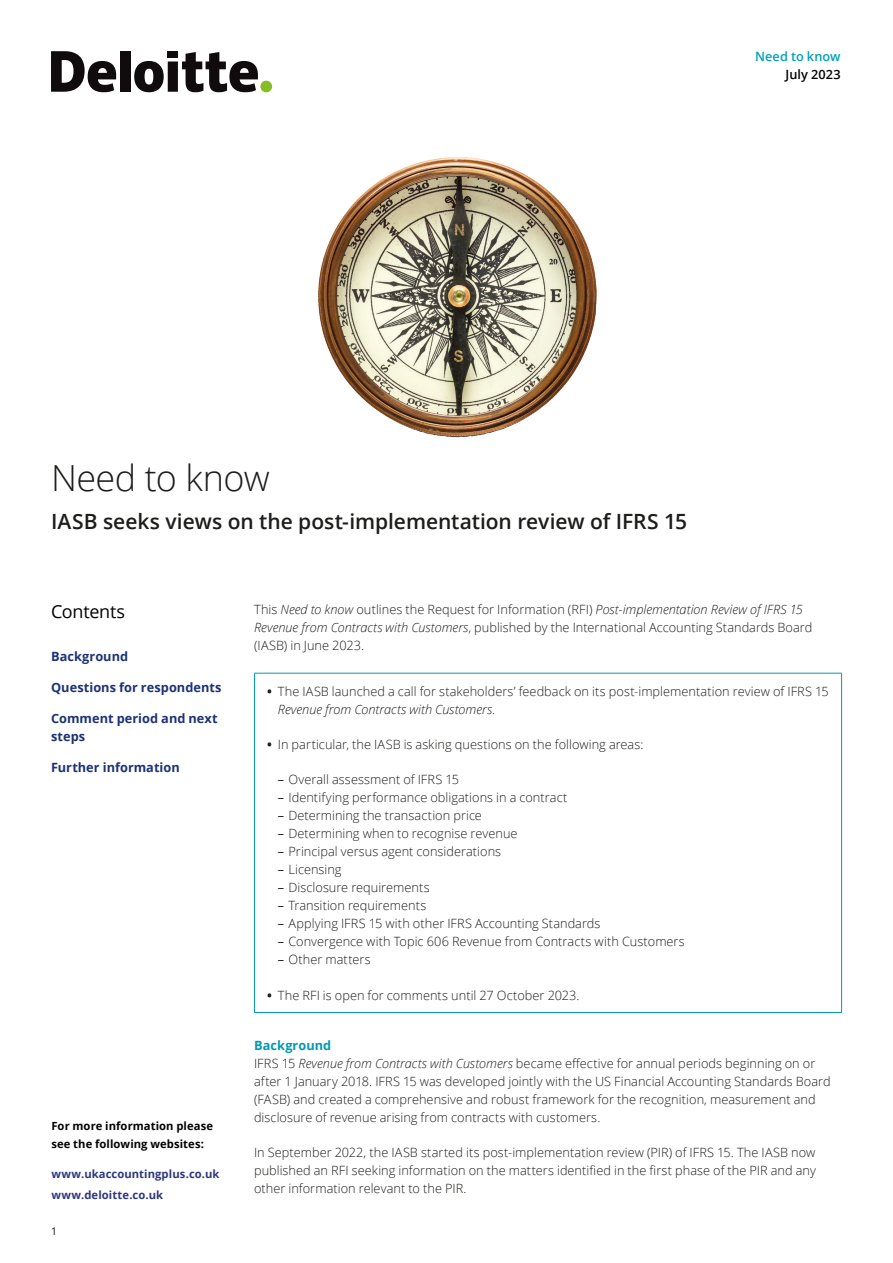
<style>
.page{position:relative;width:893px;height:1263px;background:#fff}
.page>*{position:absolute;margin:0;border:0;box-sizing:border-box;transform-origin:0 0}
.COVER_SUBHEAD{font:300 36px "Open Sans";letter-spacing:-.02em;color:#1d1d1b}
.COVER_SUBHEAD-2{font:600 21px "Open Sans";letter-spacing:-.005em;color:#1d1d1b}
.Body_blue__8_5_12pt{font:18px "Open Sans";letter-spacing:-.015em;color:#020304}
.Body_copy__8_5_12pt{font:300 12.75px/18px "Open Sans";letter-spacing:.005em;color:#1d1d1b}
.Subhead_A__8_5_12pt{font:700 12.75px/18px "Open Sans";letter-spacing:.005em;color:#1c3276}
.Body_blue__8_5_12pt-2{font:700 12.75px "Open Sans";color:#1c3276}
.Body_blue__8_5_12pt-3{font:600 12.75px/18px "Open Sans";letter-spacing:.005em;color:#00a1b7;text-align:right}
.Subhead_A__8_5_12pt-2{font:700 12.75px "Open Sans";letter-spacing:.005em;color:#009ab4}
.Body_copy__8_5_12pt__No_Space{font:700 11.25px "Open Sans";letter-spacing:.005em;color:#020304}
.Body_copy__8_5_12pt__No_Space-2{font:700 11.25px "Open Sans";letter-spacing:.005em;color:#2d387e}
.Body_copy__8_5_12pt__No_Space-3{font:700 11.25px "Open Sans";letter-spacing:.005em;color:#2d367f}
.t1{font:10.5px "Open Sans";color:#1d1d1b}
.s1{color:#020304}
.s2{font-style:italic}
.s3{font-weight:700}
.s4{font-weight:400}
</style>
<div class="page">
<div style="left:260px;top:81px;width:12px;height:11px;background:#87bd25;border-radius:50%"></div>
<div style="left:120px;top:51px;width:10px;height:41px;background:#100c0d"></div>
<div style="left:168px;top:51px;width:10px;height:7px;background:#100c0d"></div>
<svg style="left:134px;top:52px;width:124px;height:40px"></svg>
<svg style="left:51px;top:51px;width:65px;height:41px"></svg>
<img style="left:318px;top:157px;width:279px;height:281px">
<hr style="left:254px;top:673px;width:588px;height:1px;background:#009ab4">
<hr style="left:254px;top:673px;width:1px;height:339px;background:#009ab4">
<hr style="left:841px;top:673px;width:1px;height:339px;background:#009ab4">
<hr style="left:254px;top:1012px;width:588px;height:1px;background:#009ab4">
<p class="Body_blue__8_5_12pt-3" style="left:755px;top:47px;width:87px">Need to know<br><span class="s1">July 2023</span></p>
<p class="COVER_SUBHEAD" style="left:51px;top:453px;width:220px">Need to know</p>
<p class="COVER_SUBHEAD-2" style="left:51px;top:507px;width:638px">IASB seeks views on the post-implementation review of IFRS 15</p>
<p class="Body_blue__8_5_12pt" style="left:51px;top:599px;width:76px">Contents</p>
<p class="Subhead_A__8_5_12pt" style="left:51px;top:647px;width:79px">Background</p>
<p class="Subhead_A__8_5_12pt" style="left:51px;top:678px;width:172px">Questions for respondents</p>
<p class="Subhead_A__8_5_12pt" style="left:51px;top:709px;width:168px">Comment period and next steps</p>
<p class="Body_blue__8_5_12pt-2" style="left:51px;top:758px;width:130px">Further information</p>
<p class="Body_copy__8_5_12pt__No_Space" style="left:51px;top:1118px;width:163px">For more information please</p>
<p class="Body_copy__8_5_12pt__No_Space" style="left:51px;top:1136px;width:154px">see the following websites:</p>
<p class="Body_copy__8_5_12pt__No_Space-2" style="left:51px;top:1166px;width:170px">www.ukaccountingplus.co.uk</p>
<p class="Body_copy__8_5_12pt__No_Space-3" style="left:51px;top:1187px;width:113px">www.deloitte.co.uk</p>
<p class="t1" style="left:51px;top:1224px;width:8px">1</p>
<p class="Body_copy__8_5_12pt" style="left:254px;top:600px;width:560px">This <span class="s2">Need to know</span> outlines the Request for Information (RFI) <span class="s2">Post-implementation Review of IFRS 15<br>Revenue from Contracts with Customers</span>, published by the International Accounting Standards Board (IASB) in June 2023.</p>
<p class="Body_copy__8_5_12pt" style="left:278px;top:682px;width:552px;text-indent:-11px"><span class="s3">•</span> The IASB launched a call for stakeholders’ feedback on its post-implementation review of IFRS 15<br><span class="s2">Revenue from Contracts with Customers.</span></p>
<p class="Body_copy__8_5_12pt" style="left:267px;top:735px;width:378px"><span class="s3">•</span> In particular, the IASB is asking questions on the following areas:</p>
<p class="Body_copy__8_5_12pt" style="left:278px;top:770px;width:183px"><span class="s4">–</span> Overall assessment of IFRS 15</p>
<p class="Body_copy__8_5_12pt" style="left:278px;top:788px;width:291px"><span class="s4">–</span> Identifying performance obligations in a contract</p>
<p class="Body_copy__8_5_12pt" style="left:278px;top:806px;width:206px"><span class="s4">–</span> Determining the transaction price</p>
<p class="Body_copy__8_5_12pt" style="left:278px;top:824px;width:241px"><span class="s4">–</span> Determining when to recognise revenue</p>
<p class="Body_copy__8_5_12pt" style="left:278px;top:842px;width:225px"><span class="s4">–</span> Principal versus agent considerations</p>
<p class="Body_copy__8_5_12pt" style="left:278px;top:860px;width:65px"><span class="s4">–</span> Licensing</p>
<p class="Body_copy__8_5_12pt" style="left:278px;top:878px;width:153px"><span class="s4">–</span> Disclosure requirements</p>
<p class="Body_copy__8_5_12pt" style="left:278px;top:896px;width:150px"><span class="s4">–</span> Transition requirements</p>
<p class="Body_copy__8_5_12pt" style="left:278px;top:914px;width:324px"><span class="s4">–</span> Applying IFRS 15 with other IFRS Accounting Standards</p>
<p class="Body_copy__8_5_12pt" style="left:278px;top:932px;width:408px"><span class="s4">–</span> Convergence with Topic 606 Revenue from Contracts with Customers</p>
<p class="Body_copy__8_5_12pt" style="left:278px;top:950px;width:94px"><span class="s4">–</span> Other matters</p>
<p class="Body_copy__8_5_12pt" style="left:267px;top:986px;width:314px"><span class="s3">•</span> The RFI is open for comments until 27 October 2023.</p>
<p class="Subhead_A__8_5_12pt-2" style="left:254px;top:1037px;width:79px">Background</p>
<p class="Body_copy__8_5_12pt" style="left:254px;top:1054px;width:578px">IFRS 15 <span class="s2">Revenue from Contracts with Customers</span> became effective for annual periods beginning on or after 1 January 2018. IFRS 15 was developed jointly with the US Financial Accounting Standards Board (FASB) and created a comprehensive and robust framework for the recognition, measurement and disclosure of revenue arising from contracts with customers.</p>
<p class="Body_copy__8_5_12pt" style="left:254px;top:1143px;width:563px;text-align:justify">In September 2022, the IASB started its post-implementation review (PIR) of IFRS 15. The IASB now published an RFI seeking information on the matters identified in the first phase of the PIR and any other information relevant to the PIR.</p>
</div>
